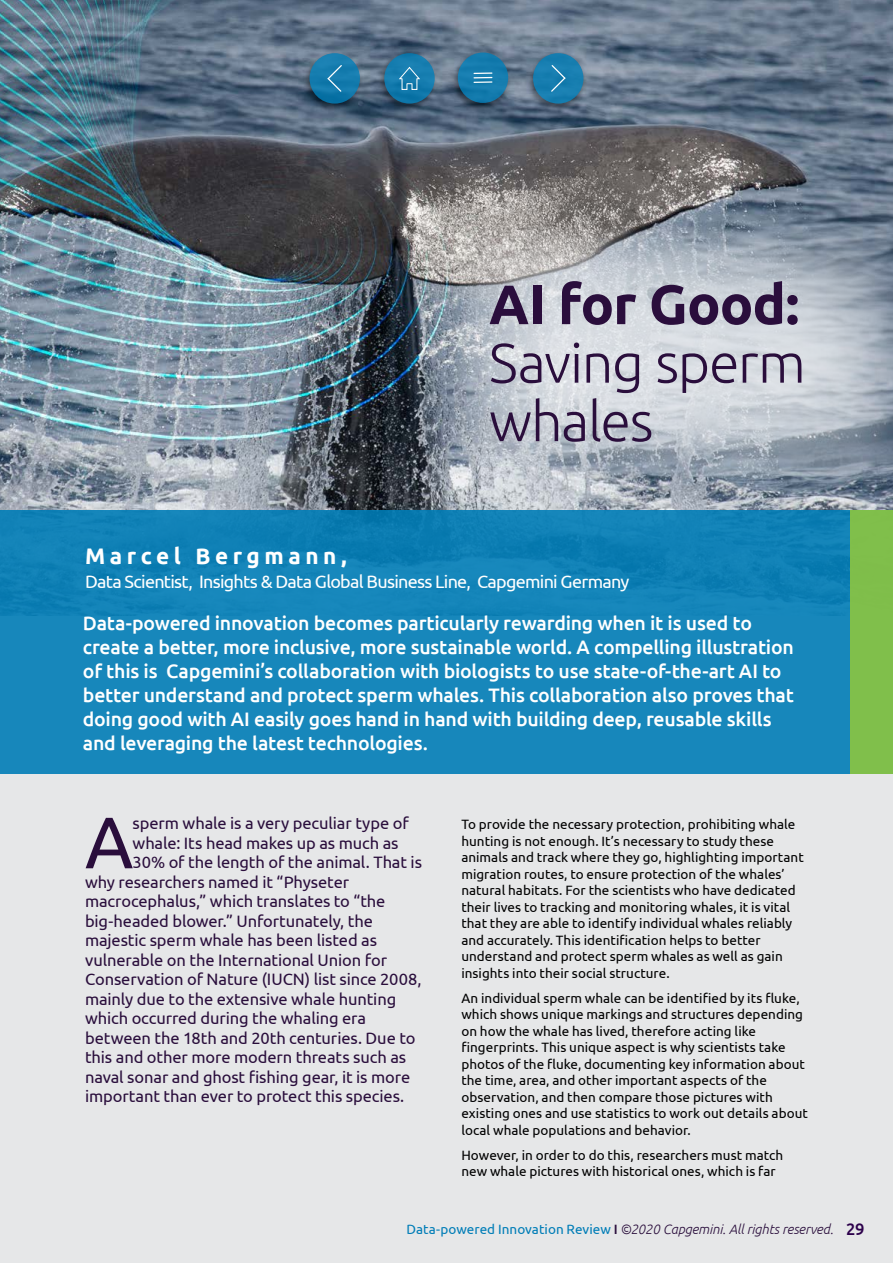
<style>
.page{position:relative;width:893px;height:1263px;background:#e6e7e8}
.page>*{position:absolute;margin:0;border:0;box-sizing:border-box;transform-origin:0 0}
.t1{font:72.75px "Ubuntu";color:#2a0e3c}
.t2{font:300 55.5px/58.5px "Ubuntu";letter-spacing:-.025em;color:#2a0e3c}
.t3{font:700 55.5px "Ubuntu";letter-spacing:-.02em;color:#2a0e3c}
.t4{font:700 22.5px "Ubuntu";letter-spacing:.2em;color:#fff}
.t5{font:500 19.5px/24px "Ubuntu";letter-spacing:-.015em;color:#fff}
.t6{font:18px "Ubuntu";letter-spacing:-.04em;color:#fff}
.t7{font:16.5px "Ubuntu";letter-spacing:-.005em;color:#2a0e3c}
.t8{font:13.5px/16.5px "Ubuntu";letter-spacing:.005em;color:#000}
.t9{font:italic 300 13.5px "Ubuntu";letter-spacing:-.01em;color:#2a0e3c}
.s1{font-weight:400;font-style:normal;color:#007db7}
.s2{font-weight:500;font-style:normal}
.s3{font-weight:500;font-style:normal;font-size:16.5px;color:#2c004b}
</style>
<div class="page">
<img style="left:1px;top:0;width:892px;height:510px">
<svg style="left:1px;top:510px;width:849px;height:263px;background:#1484b9"></svg>
<div style="left:850px;top:510px;width:43px;height:263px;background:#80bf4b"></div>
<svg style="left:453px;top:226px;width:440px;height:257px"></svg>
<img style="left:0;top:0;width:1px;height:774px">
<div style="left:450px;top:50px;width:61px;height:62px;background:#000;opacity:.51"></div>
<div style="left:458px;top:52px;width:50px;height:51px;background:#147bae;border-radius:50%"></div>
<svg style="left:474px;top:72px;width:18px;height:11px"></svg>
<div style="left:376px;top:51px;width:62px;height:61px;background:#000;opacity:.51"></div>
<svg style="left:384px;top:53px;width:51px;height:51px;background:#1478a9"></svg>
<svg style="left:398px;top:66px;width:23px;height:24px"></svg>
<div style="left:525px;top:51px;width:62px;height:61px;background:#000;opacity:.51"></div>
<div style="left:533px;top:53px;width:50px;height:51px;background:#167db0;border-radius:50%"></div>
<svg style="left:551px;top:65px;width:14px;height:27px"></svg>
<div style="left:302px;top:51px;width:61px;height:61px;background:#000;opacity:.51"></div>
<svg style="left:309px;top:53px;width:51px;height:51px;background:#1478aa"></svg>
<svg style="left:328px;top:65px;width:14px;height:27px"></svg>
<h2 class="t3" style="left:489px;top:271px;width:312px">AI for Good:</h2>
<h2 class="t2" style="left:489px;top:332px;width:318px">Saving sperm whales</h2>
<h3 class="t4" style="left:85px;top:543px;width:263px">Marcel Bergmann,</h3>
<h3 class="t6" style="left:85px;top:571px;width:546px">Data Scientist, Insights &amp; Data Global Business Line, Capgemini Germany</h3>
<p class="t5" style="left:83px;top:610px;width:712px">Data-powered innovation becomes particularly rewarding when it is used to create a better, more inclusive, more sustainable world. A compelling illustration of this is Capgemini’s collaboration with biologists to use state-of-the-art AI to better understand and protect sperm whales. This collaboration also proves that doing good with AI easily goes hand in hand with building deep, reusable skills and leveraging the latest technologies.</p>
<h1 class="t1" style="left:85px;top:798px;width:50px">A</h1>
<p class="t7" style="left:133px;top:813px;width:278px">sperm whale is a very peculiar type of</p>
<p class="t7" style="left:133px;top:833px;width:267px">whale: Its head makes up as much as</p>
<p class="t7" style="left:133px;top:852px;width:291px">30% of the length of the animal. That is</p>
<p class="t7" style="left:85px;top:872px;width:266px">why researchers named it “Physeter</p>
<p class="t7" style="left:85px;top:891px;width:302px">macrocephalus,” which translates to “the</p>
<p class="t7" style="left:85px;top:911px;width:289px">big-headed blower.” Unfortunately, the</p>
<p class="t7" style="left:85px;top:930px;width:294px">majestic sperm whale has been listed as</p>
<p class="t7" style="left:85px;top:950px;width:303px">vulnerable on the International Union for</p>
<p class="t7" style="left:85px;top:969px;width:338px">Conservation of Nature (IUCN) list since 2008,</p>
<p class="t7" style="left:85px;top:989px;width:313px">mainly due to the extensive whale hunting</p>
<p class="t7" style="left:85px;top:1008px;width:283px">which occurred during the whaling era</p>
<p class="t7" style="left:85px;top:1028px;width:332px">between the 18th and 20th centuries. Due to</p>
<p class="t7" style="left:85px;top:1047px;width:323px">this and other more modern threats such as</p>
<p class="t7" style="left:85px;top:1067px;width:327px">naval sonar and ghost fishing gear, it is more</p>
<p class="t7" style="left:85px;top:1086px;width:321px">important than ever to protect this species.</p>
<p class="t8" style="left:461px;top:816px;width:344px">To provide the necessary protection, prohibiting whale hunting is not enough. It’s necessary to study these animals and track where they go, highlighting important migration routes, to ensure protection of the whales’ natural habitats. For the scientists who have dedicated their lives to tracking and monitoring whales, it is vital that they are able to identify individual whales reliably and accurately. This identification helps to better understand and protect sperm whales as well as gain insights into their social structure.</p>
<p class="t8" style="left:461px;top:989px;width:348px">An individual sperm whale can be identified by its fluke, which shows unique markings and structures depending on how the whale has lived, therefore acting like fingerprints. This unique aspect is why scientists take photos of the fluke, documenting key information about the time, area, and other important aspects of the observation, and then compare those pictures with existing ones and use statistics to work out details about local whale populations and behavior.</p>
<p class="t8" style="left:461px;top:1146px;width:323px">However, in order to do this, researchers must match new whale pictures with historical ones, which is far</p>
<p class="t9" style="left:407px;top:1221px;width:460px"><span class="s1">Data-powered Innovation Review</span> <span class="s2">I</span> ©2020 Capgemini. All rights reserved. <span class="s3">29</span></p>
</div>
